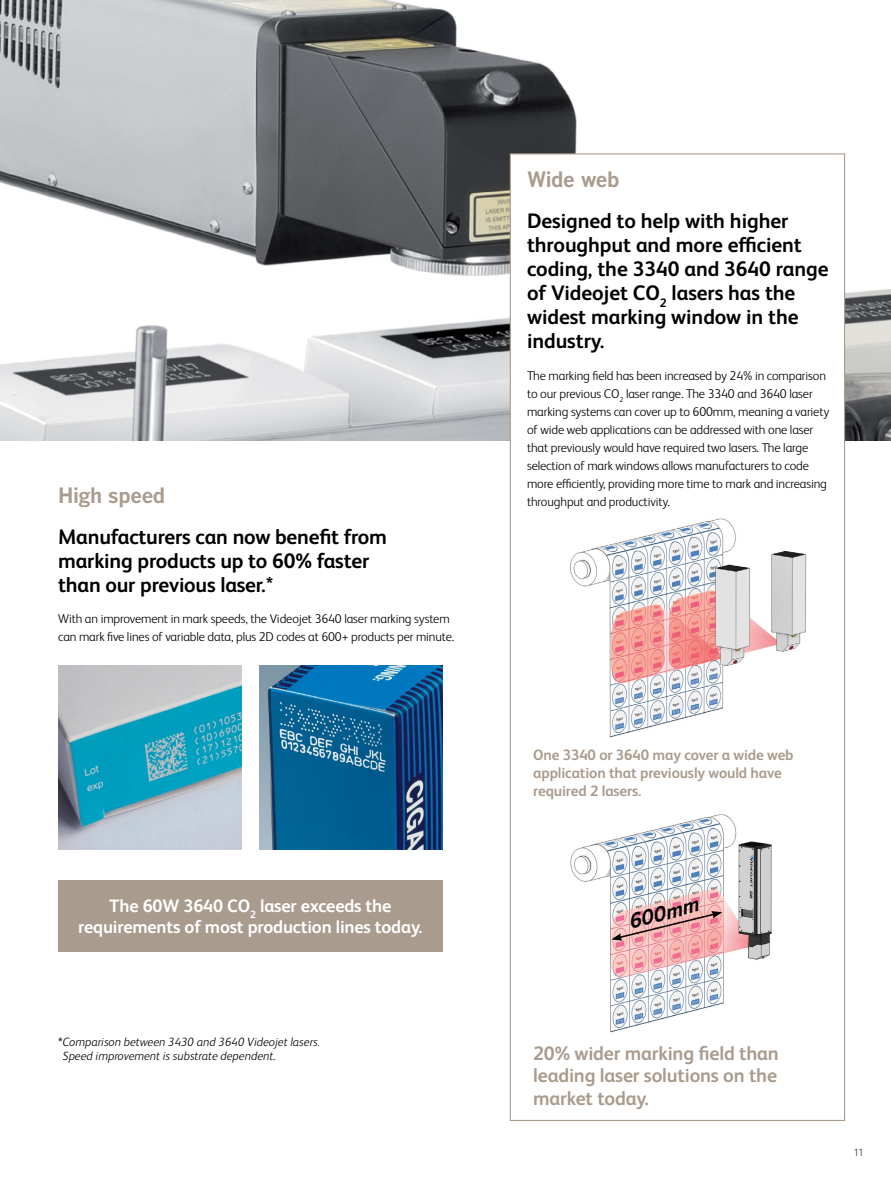
<style>
.page{position:relative;width:891px;height:1188px;background:#fff}
.page>*{position:absolute;margin:0;border:0;box-sizing:border-box;transform-origin:0 0}
.t1{font:700 21px/24px "FS Albert Pro";letter-spacing:-.005em;color:#000}
.t2{font:700 21px "Benton Gothic";letter-spacing:-.02em;color:#a99b8d}
.t3{font:700 19.5px/22.5px "FS Albert Pro";letter-spacing:-.01em;color:#a99b8d;text-align:justify}
.t4{font:italic 700 19.5px "Benton Gothic";color:#000}
.t5{font:700 18px/21px "FS Albert Pro";letter-spacing:-.01em;color:#fff;text-align:center}
.t6{font:700 15px/18px "FS Albert Pro";letter-spacing:-.01em;color:#a99b8d}
.t7{font:300 12.75px/18px "FS Albert Pro";letter-spacing:-.01em;color:#000}
.t8{font:italic 300 12px/13.5px "FS Albert Pro";color:#000}
.t9{font:300 10.5px "FS Albert Pro";color:#414042}
.s1{font-style:normal;font-size:15px}
.s2{font-style:normal}
</style>
<div class="page">
<img style="left:0;top:0;width:891px;height:441px">
<div style="left:510px;top:153px;width:335px;height:968px;background:#fff;border:1px solid #a99b8d"></div>
<img style="left:570px;top:814px;width:202px;height:219px">
<img style="left:570px;top:518px;width:237px;height:220px">
<img style="left:259px;top:666px;width:184px;height:183px">
<img style="left:58px;top:666px;width:184px;height:183px">
<svg style="left:611px;top:911px;width:111px;height:30px;background:#e4a5a7"></svg>
<div style="left:58px;top:880px;width:385px;height:72px;background:#a99b8d"></div>
<h1 class="t2" style="left:58px;top:483px;width:109px">High speed</h1>
<h1 class="t1" style="left:58px;top:523px;width:330px">Manufacturers can now benefit from marking products up to 60% faster than our previous laser.*</h1>
<p class="t7" style="left:58px;top:609px;width:398px">With an improvement in mark speeds, the Videojet 3640 laser marking system can mark five lines of variable data, plus 2D codes at 600+ products per minute.</p>
<h3 class="t5" style="left:78px;top:895px;width:346px">The 60W 3640 CO<sub>2</sub> laser exceeds the requirements of most production lines today.</h3>
<p class="t8" style="left:63px;top:1034px;width:259px;text-indent:-5px"><span class="s1">*</span>Comparison between 3430 and 3640 Videojet lasers.<br>Speed improvement is substrate dependent<span class="s2">.</span></p>
<h1 class="t2" style="left:527px;top:167px;width:94px">Wide web</h1>
<h1 class="t1" style="left:527px;top:208px;width:303px">Designed to help with higher throughput and more efficient coding, the 3340 and 3640 range of Videojet CO<sub>2</sub> lasers has the widest marking window in the industry.</h1>
<p class="t7" style="left:527px;top:366px;width:304px">The marking field has been increased by 24% in comparison to our previous CO<sub>2</sub> laser range. The 3340 and 3640 laser marking systems can cover up to 600mm, meaning a variety of wide web applications can be addressed with one laser that previously would have required two lasers. The large selection of mark windows allows manufacturers to code more efficiently, providing more time to mark and increasing throughput and productivity.</p>
<p class="t6" style="left:533px;top:745px;width:262px">One 3340 or 3640 may cover a wide web application that previously would have required 2 lasers.</p>
<h2 class="t4" style="left:625px;top:912px;width:73px;rotate:-15deg">600mm</h2>
<h2 class="t3" style="left:533px;top:1041px;width:247px">20% wider marking field than leading laser solutions on the market today.</h2>
<p class="t9" style="left:853px;top:1145px;width:12px">11</p>
</div>
